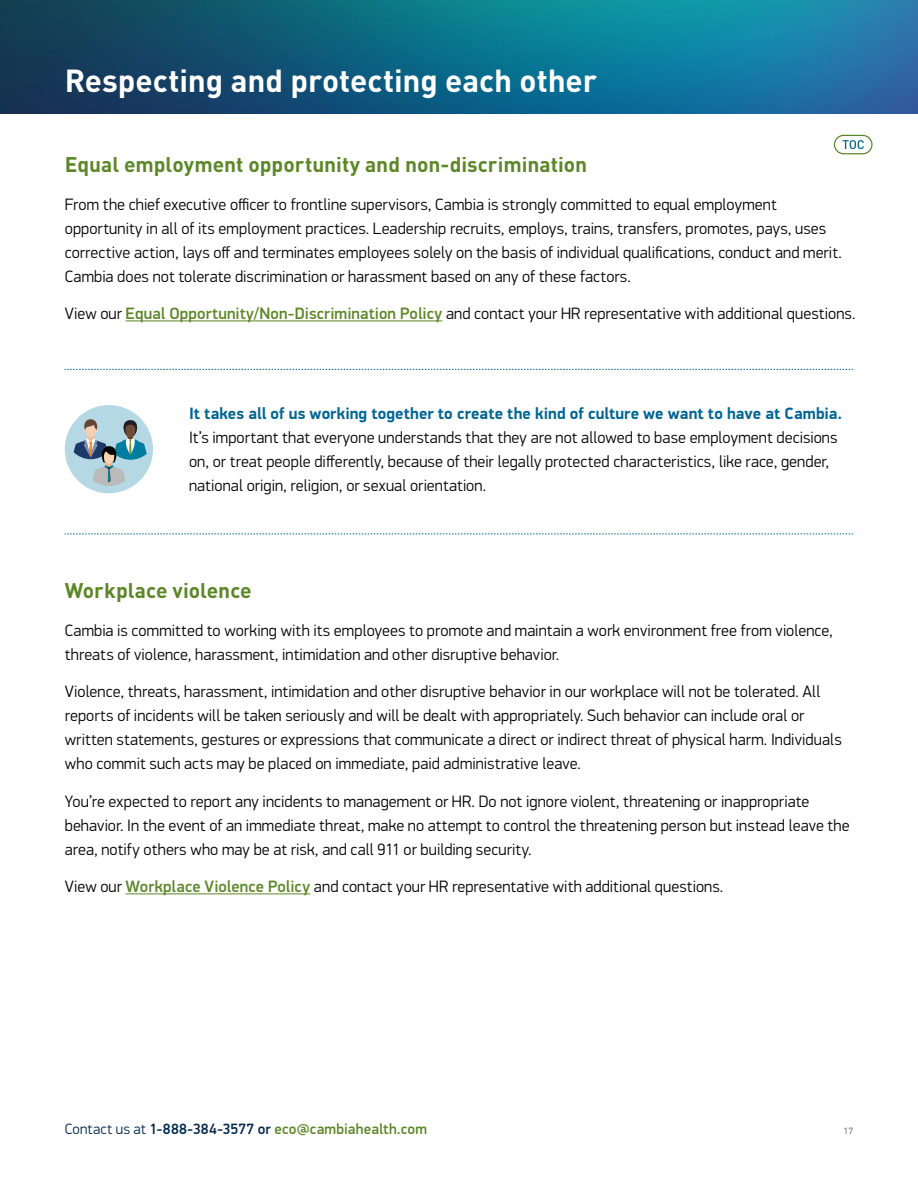
<style>
.page{position:relative;width:918px;height:1188px;background:#fff}
.page>*{position:absolute;margin:0;border:0;box-sizing:border-box;transform-origin:0 0}
.t1{font:700 31.5px "DIN Pro";letter-spacing:-.005em;color:#fff}
.t2{font:700 21px "DIN Pro";color:#5c8727}
.t3{font:300 16.5px/24px "PF Din Display Pro";letter-spacing:.01em;color:#000}
.t4{font:700 16.5px "PF Din Display Pro";letter-spacing:.005em;color:#006594}
.t5{font:500 15px "PF Din Display Pro";letter-spacing:.01em;color:#5c8727}
.t6{font:500 9px "DIN Pro";color:#808285}
.s1{font-weight:500;color:#5c8727}
.s2{font-weight:300;color:#00284e}
.s3{color:#00284e}
</style>
<div class="page">
<img style="left:0;top:0;width:918px;height:113px">
<hr style="left:126px;top:320px;width:316px;height:1px;background:#5c8727">
<hr style="left:126px;top:893px;width:184px;height:1px;background:#5c8727">
<div style="left:65px;top:405px;width:88px;height:88px;background:#b4d8e4;border-radius:50%"></div>
<svg style="left:74px;top:419px;width:73px;height:67px"></svg>
<svg style="left:64px;top:534px;width:789px;height:1px"></svg>
<svg style="left:64px;top:369px;width:789px;height:1px"></svg>
<svg style="left:842px;top:140px;width:22px;height:9px"></svg>
<div style="left:834px;top:135px;width:39px;height:19px;border:1px solid #5c8727;border-radius:9px"></div>
<h1 class="t1" style="left:65px;top:54px;width:534px">Respecting and protecting each other</h1>
<p class="t2" style="left:65px;top:147px;width:524px">Equal employment opportunity and non-discrimination</p>
<p class="t3" style="left:65px;top:192px;width:778px">From the chief executive officer to frontline supervisors, Cambia is strongly committed to equal employment opportunity in all of its employment practices. Leadership recruits, employs, trains, transfers, promotes, pays, uses corrective action, lays off and terminates employees solely on the basis of individual qualifications, conduct and merit.<br>Cambia does not tolerate discrimination or harassment based on any of these factors.</p>
<p class="t3" style="left:65px;top:302px;width:792px">View our <span class="s1">Equal Opportunity/Non-Discrimination Policy</span> and contact your HR representative with additional questions.</p>
<p class="t4" style="left:189px;top:404px;width:655px">It takes all of us working together to create the kind of culture we want to have at Cambia.</p>
<p class="t3" style="left:189px;top:426px;width:650px">It’s important that everyone understands that they are not allowed to base employment decisions on, or treat people differently, because of their legally protected characteristics, like race, gender, national origin, religion, or sexual orientation.</p>
<p class="t2" style="left:65px;top:573px;width:188px">Workplace violence</p>
<p class="t3" style="left:65px;top:618px;width:770px">Cambia is committed to working with its employees to promote and maintain a work environment free from violence, threats of violence, harassment, intimidation and other disruptive behavior.</p>
<p class="t3" style="left:65px;top:680px;width:779px">Violence, threats, harassment, intimidation and other disruptive behavior in our workplace will not be tolerated. All reports of incidents will be taken seriously and will be dealt with appropriately. Such behavior can include oral or written statements, gestures or expressions that communicate a direct or indirect threat of physical harm. Individuals who commit such acts may be placed on immediate, paid administrative leave.</p>
<p class="t3" style="left:65px;top:789px;width:786px">You’re expected to report any incidents to management or HR. Do not ignore violent, threatening or inappropriate behavior. In the event of an immediate threat, make no attempt to control the threatening person but instead leave the area, notify others who may be at risk, and call 911 or building security.</p>
<p class="t3" style="left:65px;top:875px;width:660px">View our <span class="s1">Workplace Violence Policy</span> and contact your HR representative with additional questions.</p>
<p class="t5" style="left:65px;top:1120px;width:364px"><span class="s2">Contact us at</span> <span class="s3">1-888-384-3577 or</span> eco@cambiahealth.com</p>
<p class="t6" style="left:844px;top:1123px;width:11px">17</p>
</div>
